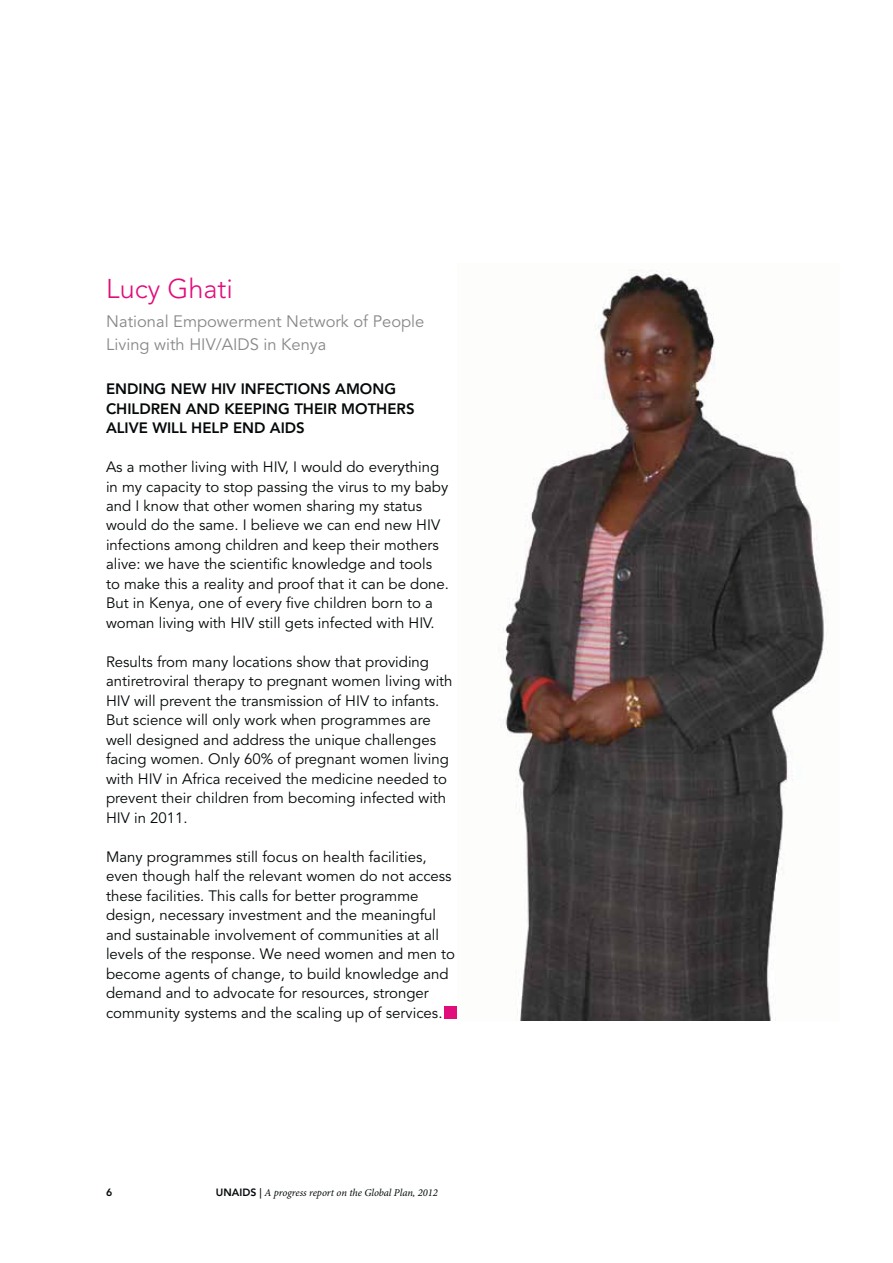
<style>
.page{position:relative;width:893px;height:1263px;background:#fff}
.page>*{position:absolute;margin:0;border:0;box-sizing:border-box;transform-origin:0 0}
.t1{font:300 27px "Avenir";color:#e10d7a}
.t2{font:16.5px/22.5px "Avenir";color:#87888a}
.t3{font:15px/19.5px "Avenir";color:#040809}
.t4{font:800 15px/19.5px "Avenir";color:#040809}
.t5{font:italic 10.5px "Minion Pro";letter-spacing:-.005em;color:#040809}
.t6{font:800 10.5px "Avenir";color:#040809}
.s1{font-family:"Avenir";font-weight:800;font-style:normal}
.s2{font-family:"Avenir";font-weight:500;font-style:normal}
</style>
<div class="page">
<img style="left:505px;top:271px;width:319px;height:750px">
<div style="left:444px;top:1006px;width:13px;height:13px;background:#e10d7a"></div>
<h1 class="t1" style="left:106px;top:278px;width:128px">Lucy Ghati</h1>
<p class="t2" style="left:106px;top:312px;width:319px">National Empowerment Network of People<br>Living with HIV/AIDS in Kenya</p>
<p class="t4" style="left:106px;top:380px;width:310px">ENDING NEW HIV INFECTIONS AMONG<br>CHILDREN AND KEEPING THEIR MOTHERS<br>ALIVE WILL HELP END AIDS</p>
<p class="t3" style="left:106px;top:459px;width:344px">As a mother living with HIV, I would do everything in my capacity to stop passing the virus to my baby and I know that other women sharing my status would do the same. I believe we can end new HIV infections among children and keep their mothers alive: we have the scientific knowledge and tools to make this a reality and proof that it can be done.<br>But in Kenya, one of every five children born to a woman living with HIV still gets infected with HIV.</p>
<p class="t3" style="left:106px;top:654px;width:348px">Results from many locations show that providing antiretroviral therapy to pregnant women living with HIV will prevent the transmission of HIV to infants.<br>But science will only work when programmes are well designed and address the unique challenges facing women. Only 60% of pregnant women living with HIV in Africa received the medicine needed to prevent their children from becoming infected with HIV in 2011.</p>
<p class="t3" style="left:106px;top:849px;width:350px">Many programmes still focus on health facilities, even though half the relevant women do not access these facilities. This calls for better programme design, necessary investment and the meaningful and sustainable involvement of communities at all levels of the response. We need women and men to become agents of change, to build knowledge and demand and to advocate for resources, stronger community systems and the scaling up of services.</p>
<p class="t6" style="left:106px;top:1188px;width:8px">6</p>
<p class="t5" style="left:216px;top:1188px;width:223px"><span class="s1">UNAIDS</span> <span class="s2">|</span> A progress report on the Global Plan, 2012</p>
</div>
